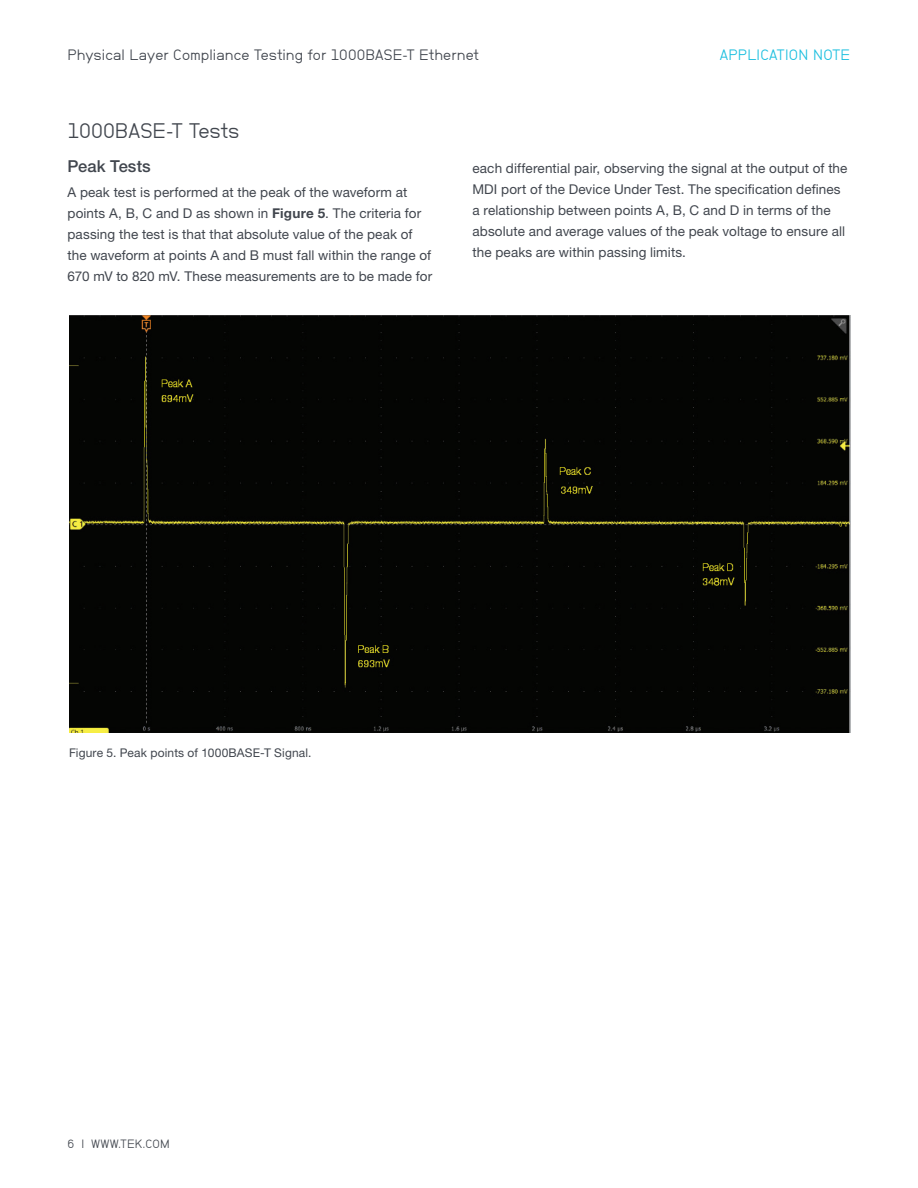
<style>
.page{position:relative;width:918px;height:1188px;background:#fff}
.page>*{position:absolute;margin:0;border:0;box-sizing:border-box;transform-origin:0 0}
.Body_-_Heading_1{font:21px "NB Grotesk";letter-spacing:.005em;color:#41464e}
.Body_-_Subheads{font:500 16.5px "Helvetica Neue LT Std";letter-spacing:.005em;color:#41464e}
.t1{font:15px "NB Grotesk";letter-spacing:.005em;color:#41464e}
.t2{font:15px "NB Grotesk";letter-spacing:.02em;color:#1cbfdf}
.Body_-_regular{font:13.5px/21px "Helvetica Neue LT Std";letter-spacing:.01em;color:#41464e}
.t3{font:12px "Helvetica Neue LT Std";letter-spacing:.01em;color:#41464e}
.t4{font:12px "NB Grotesk";letter-spacing:.025em;color:#41464e}
.s1{font-weight:700}
</style>
<div class="page">
<div style="left:69px;top:315px;width:781px;height:417px;background:#040503"></div>
<p class="t1" style="left:68px;top:46px;width:413px">Physical Layer Compliance Testing for 1000BASE-T Ethernet</p>
<p class="t2" style="left:720px;top:47px;width:132px">APPLICATION NOTE</p>
<p class="Body_-_Heading_1" style="left:68px;top:119px;width:174px">1000BASE-T Tests</p>
<p class="Body_-_Subheads" style="left:68px;top:156px;width:85px">Peak Tests</p>
<p class="Body_-_regular" style="left:68px;top:181px;width:366px">A peak test is performed at the peak of the waveform at points A, B, C and D as shown in <span class="s1">Figure 5</span>. The criteria for passing the test is that that absolute value of the peak of the waveform at points A and B must fall within the range of 670 mV to 820 mV. These measurements are to be made for</p>
<p class="Body_-_regular" style="left:472px;top:158px;width:377px">each differential pair, observing the signal at the output of the MDI port of the Device Under Test. The specification defines a relationship between points A, B, C and D in terms of the absolute and average values of the peak voltage to ensure all the peaks are within passing limits.</p>
<p class="t3" style="left:69px;top:745px;width:244px">Figure 5. Peak points of 1000BASE-T Signal.</p>
<p class="t4" style="left:68px;top:1136px;width:104px">6 | WWW.TEK.COM</p>
</div>
